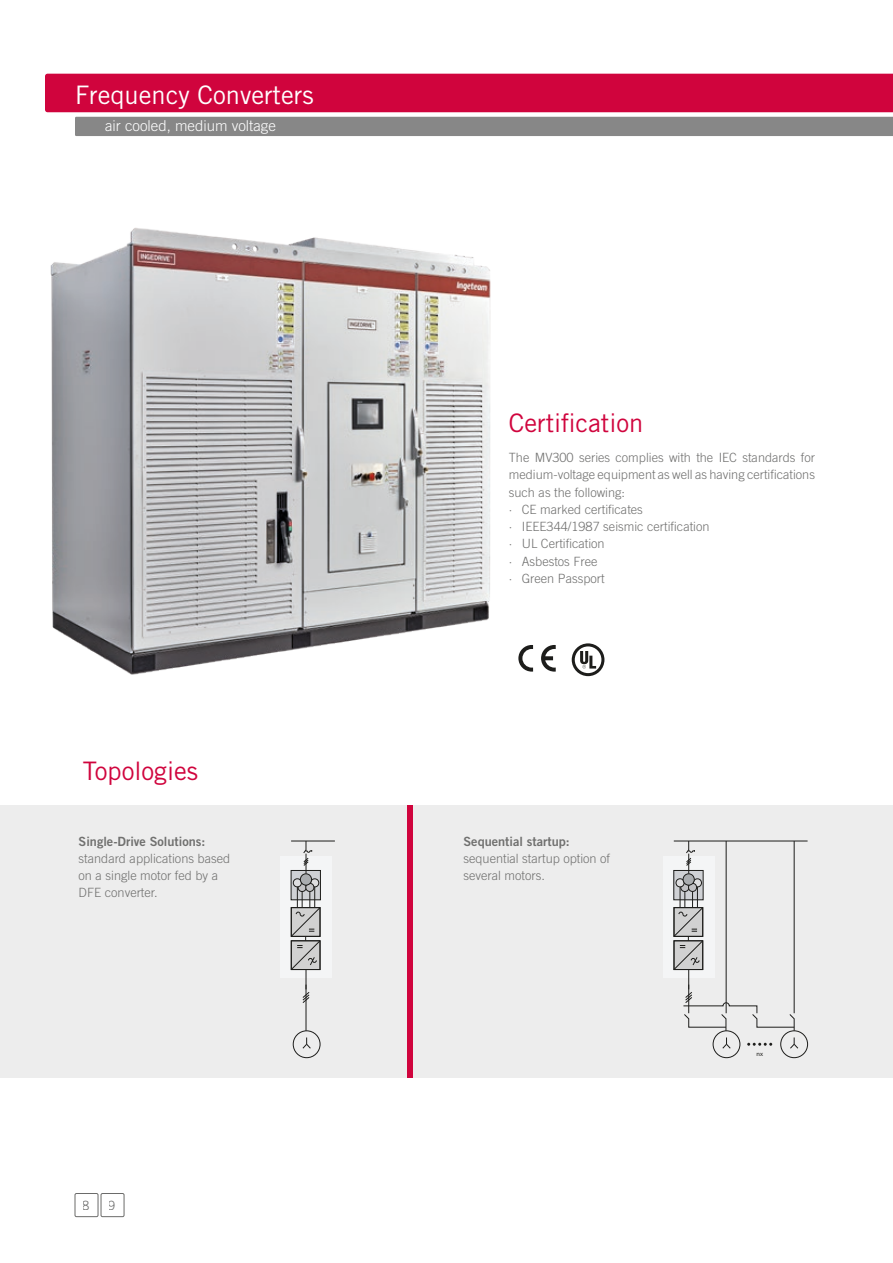
<style>
.page{position:relative;width:893px;height:1263px;background:#fff}
.page>*{position:absolute;margin:0;border:0;box-sizing:border-box;transform-origin:0 0}
.t1{font:25.5px "Trade Gothic LT Std";color:#d0043d}
.t2{font:25.5px "Trade Gothic LT Std";color:#fff}
.t3{font:300 15px "Trade Gothic LT Std";color:#fff}
.t4{font:300 12.75px/17.2px "Trade Gothic LT Std";color:#70706f}
.t5{font:12.75px "Trade Gothic LT Std Bd 2";color:#70706f}
.t6{font:300 12.75px "Trade Gothic LT Std";color:#6b6b6a}
.t7{font:6.45px "Myriad Pro";color:#1d1d1b}
</style>
<div class="page">
<div style="left:0;top:805px;width:893px;height:272px;background:#ededed"></div>
<img style="left:50px;top:228px;width:522px;height:447px">
<svg style="left:541px;top:645px;width:15px;height:27px"></svg>
<svg style="left:518px;top:645px;width:15px;height:27px"></svg>
<svg style="left:572px;top:643px;width:32px;height:33px"></svg>
<div style="left:293px;top:1030px;width:27px;height:28px;border:1px solid #1d1d1b;border-radius:50%"></div>
<svg style="left:303px;top:1037px;width:8px;height:11px"></svg>
<hr style="left:306px;top:984px;width:1px;height:47px;background:#1d1d1b">
<hr style="left:291px;top:841px;width:44px;height:1px;background:#1d1d1b">
<div style="left:280px;top:857px;width:52px;height:121px;background:#f4f5f6"></div>
<div style="left:291px;top:870px;width:30px;height:30px;border:1px solid #1d1d1b"></div>
<svg style="left:291px;top:841px;width:29px;height:162px"></svg>
<div style="left:713px;top:1030px;width:27px;height:28px;border:1px solid #1d1d1b;border-radius:50%"></div>
<svg style="left:722px;top:1037px;width:9px;height:11px"></svg>
<div style="left:780px;top:1030px;width:28px;height:28px;border:1px solid #1d1d1b;border-radius:50%"></div>
<svg style="left:790px;top:1037px;width:8px;height:11px"></svg>
<svg style="left:747px;top:1043px;width:25px;height:3px"></svg>
<hr style="left:674px;top:841px;width:134px;height:1px;background:#1d1d1b">
<hr style="left:794px;top:841px;width:1px;height:172px;background:#1d1d1b">
<div style="left:663px;top:857px;width:51px;height:121px;background:#f4f5f6"></div>
<div style="left:673px;top:870px;width:30px;height:30px;border:1px solid #1d1d1b"></div>
<svg style="left:674px;top:841px;width:120px;height:190px"></svg>
<div style="left:407px;top:805px;width:5px;height:272px;background:#d0043d"></div>
<div style="left:75px;top:1193px;width:23px;height:24px;border:1px solid #6b6b6a;border-radius:2px"></div>
<div style="left:101px;top:1193px;width:23px;height:24px;border:1px solid #6b6b6a;border-radius:2px"></div>
<svg style="left:45px;top:74px;width:848px;height:62px;background:#be4063"></svg>
<h1 class="t2" style="left:75px;top:79px;width:240px">Frequency Converters</h1>
<p class="t3" style="left:105px;top:117px;width:172px">air cooled, medium voltage</p>
<h1 class="t1" style="left:83px;top:756px;width:117px">Topologies</h1>
<p class="t5" style="left:79px;top:833px;width:128px">Single-Drive Solutions:</p>
<p class="t4" style="left:79px;top:849px;width:153px">standard applications based on a single motor fed by a<br>DFE converter.</p>
<p class="t6" style="left:83px;top:1197px;width:9px">8</p>
<p class="t6" style="left:109px;top:1197px;width:9px">9</p>
<h1 class="t1" style="left:509px;top:408px;width:136px">Certification</h1>
<p class="t4" style="left:509px;top:449px;width:308px">The MV300 series complies with the IEC standards for medium-voltage equipment as well as having certifications such as the following:<br>· CE marked certificates<br>· IEEE344/1987 seismic certification<br>· UL Certification<br>· Asbestos Free<br>· Green Passport</p>
<p class="t5" style="left:463px;top:833px;width:108px">Sequential startup:</p>
<p class="t4" style="left:463px;top:849px;width:148px">sequential startup option of several motors.</p>
<p class="t7" style="left:757px;top:1050px;width:8px">nx</p>
</div>
